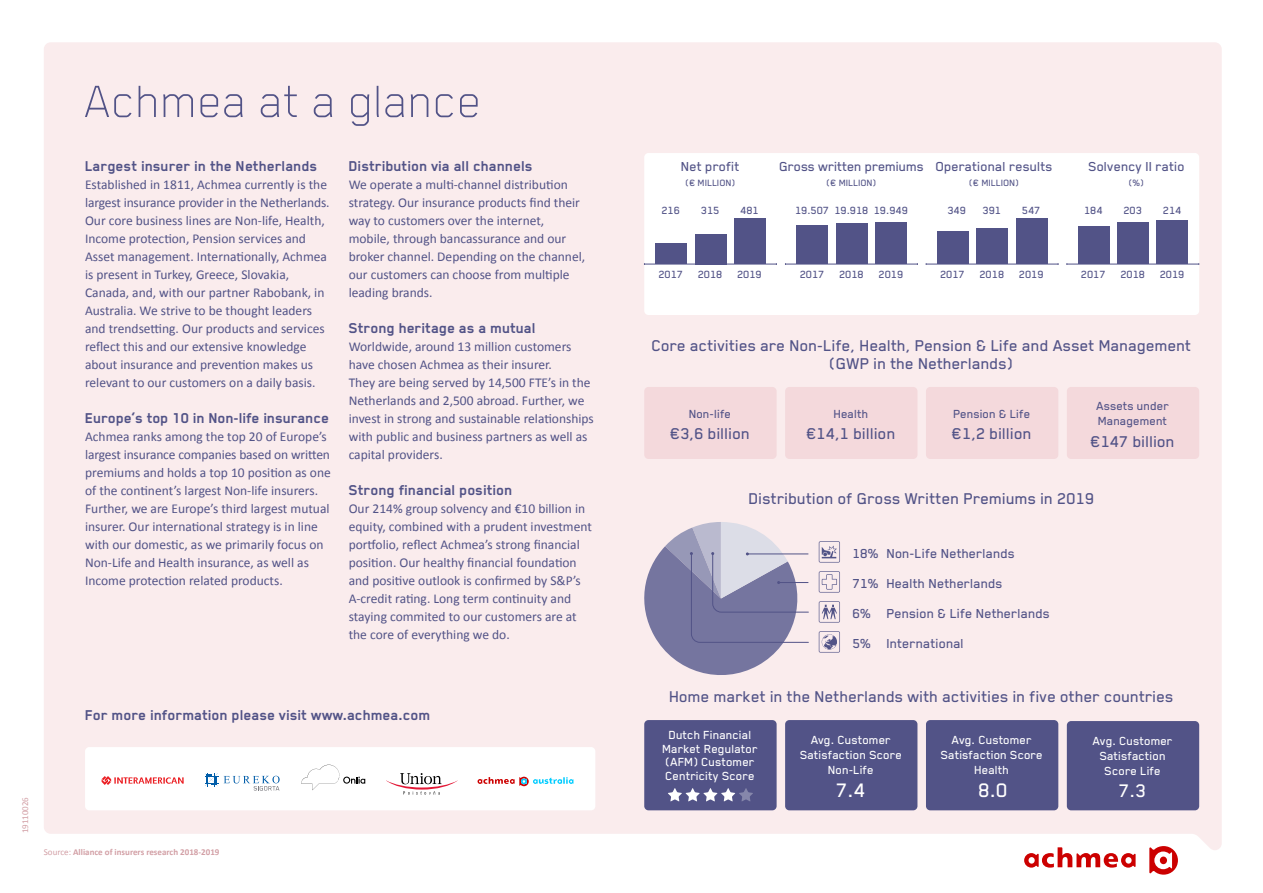
<style>
.page{position:relative;width:1263px;height:893px;background:#fff}
.page>*{position:absolute;margin:0;border:0;box-sizing:border-box;transform-origin:0 0}
.t1{font:100 52.5px "Blender Pro";color:#525387}
.t2{font:500 22.5px "Blender Pro";color:#fff}
.t3{font:500 21px "Blender Pro";color:#fff}
.t4{font:500 18px/18px "Blender Pro";color:#525387;text-align:center}
.t5{font:700 16.5px "Blender Pro";color:#525387}
.t6{font:500 15px/30px "Blender Pro";color:#525387}
.t7{font:13.5px/18px "Calibri";color:#525387}
.t8{font:500 13.5px/15px "Blender Pro";color:#fff;text-align:center}
.t9{font:500 13.5px/15px "Blender Pro";color:#525387}
.t10{font:500 12px "Blender Pro";color:#525387}
.t11{font:500 10.5px "Blender Pro";color:#525387}
.t12{font:700 9px "Calibri";color:#d29fa5}
.t13{font:9px "Calibri";color:#d29fa5}
.s1{font-weight:400}
</style>
<div class="page">
<div style="left:44px;top:42px;width:1178px;height:808px;background:#faeced"></div>
<div style="left:644px;top:153px;width:555px;height:162px;background:#fff;border-radius:4px"></div>
<svg style="left:1024px;top:847px;width:111px;height:21px"></svg>
<svg style="left:1149px;top:846px;width:29px;height:29px"></svg>
<div style="left:1160px;top:856px;width:7px;height:8px;background:#c00;border-radius:50%"></div>
<div style="left:644px;top:387px;width:133px;height:72px;background:#f4d9dc;border-radius:4px"></div>
<div style="left:644px;top:720px;width:133px;height:90px;background:#525387;border-radius:4px"></div>
<div style="left:85px;top:747px;width:510px;height:63px;background:#fff;border-radius:4px"></div>
<div style="left:785px;top:387px;width:132px;height:72px;background:#f4d9dc;border-radius:4px"></div>
<div style="left:785px;top:720px;width:132px;height:90px;background:#525387;border-radius:4px"></div>
<div style="left:926px;top:387px;width:132px;height:72px;background:#f4d9dc;border-radius:4px"></div>
<div style="left:926px;top:720px;width:132px;height:90px;background:#525387;border-radius:4px"></div>
<div style="left:1067px;top:387px;width:132px;height:72px;background:#f4d9dc;border-radius:4px"></div>
<div style="left:1067px;top:721px;width:132px;height:89px;background:#525387;border-radius:4px"></div>
<svg style="left:819px;top:541px;width:21px;height:22px"></svg>
<svg style="left:819px;top:571px;width:21px;height:22px"></svg>
<svg style="left:819px;top:601px;width:21px;height:22px"></svg>
<svg style="left:819px;top:631px;width:21px;height:22px"></svg>
<svg style="left:668px;top:788px;width:85px;height:13px"></svg>
<svg style="left:102px;top:776px;width:82px;height:9px"></svg>
<svg style="left:205px;top:773px;width:13px;height:13px"></svg>
<svg style="left:224px;top:776px;width:56px;height:15px"></svg>
<svg style="left:301px;top:765px;width:64px;height:25px"></svg>
<svg style="left:386px;top:773px;width:72px;height:22px"></svg>
<svg style="left:477px;top:777px;width:96px;height:9px"></svg>
<svg style="left:638px;top:522px;width:171px;height:164px"></svg>
<div style="left:734px;top:218px;width:32px;height:46px;background:#525387"></div>
<div style="left:695px;top:234px;width:31px;height:30px;background:#525387"></div>
<div style="left:655px;top:244px;width:32px;height:20px;background:#525387"></div>
<div style="left:875px;top:222px;width:32px;height:42px;background:#525387"></div>
<div style="left:836px;top:223px;width:31px;height:41px;background:#525387"></div>
<div style="left:796px;top:225px;width:32px;height:39px;background:#525387"></div>
<div style="left:1016px;top:218px;width:31px;height:46px;background:#525387"></div>
<div style="left:976px;top:229px;width:32px;height:35px;background:#525387"></div>
<div style="left:937px;top:231px;width:31px;height:33px;background:#525387"></div>
<div style="left:1156px;top:220px;width:32px;height:44px;background:#525387"></div>
<div style="left:1117px;top:222px;width:32px;height:42px;background:#525387"></div>
<div style="left:1078px;top:227px;width:31px;height:37px;background:#525387"></div>
<hr style="left:644px;top:264px;width:132px;height:1px;background:#525387">
<hr style="left:785px;top:264px;width:132px;height:1px;background:#525387">
<hr style="left:926px;top:264px;width:132px;height:1px;background:#525387">
<hr style="left:1067px;top:264px;width:132px;height:1px;background:#525387">
<h1 class="t1" style="left:85px;top:73px;width:399px">Achmea at a glance</h1>
<p class="t5" style="left:85px;top:157px;width:234px">Largest insurer in the Netherlands</p>
<p class="t7" style="left:85px;top:175px;width:246px">Established in 1811, Achmea currently is the largest insurance provider in the Netherlands.<br>Our core business lines are Non-life, Health, Income protection, Pension services and Asset management. Internationally, Achmea is present in Turkey, Greece, Slovakia, Canada, and, with our partner Rabobank, in Australia. We strive to be thought leaders and trendsetting. Our products and services reflect this and our extensive knowledge about insurance and prevention makes us relevant to our customers on a daily basis.</p>
<p class="t5" style="left:85px;top:409px;width:246px">Europe’s top 10 in Non-life insurance</p>
<p class="t7" style="left:85px;top:427px;width:247px">Achmea ranks among the top 20 of Europe’s largest insurance companies based on written premiums and holds a top 10 position as one of the continent’s largest Non-life insurers.<br>Further, we are Europe’s third largest mutual insurer. Our international strategy is in line with our domestic, as we primarily focus on Non-Life and Health insurance, as well as Income protection related products.</p>
<p class="t5" style="left:349px;top:157px;width:186px">Distribution via all channels</p>
<p class="t7" style="left:349px;top:175px;width:238px">We operate a multi-channel distribution strategy. Our insurance products find their way to customers over the internet, mobile, through bancassurance and our broker channel. Depending on the channel, our customers can choose from multiple leading brands.</p>
<p class="t5" style="left:349px;top:319px;width:189px">Strong heritage as a mutual</p>
<p class="t7" style="left:349px;top:337px;width:247px">Worldwide, around 13 million customers have chosen Achmea as their insurer.<br>They are being served by 14,500 FTE’s in the Netherlands and 2,500 abroad. Further, we invest in strong and sustainable relationships with public and business partners as well as capital providers.</p>
<p class="t5" style="left:349px;top:481px;width:165px">Strong financial position</p>
<p class="t7" style="left:349px;top:499px;width:245px">Our 214% group solvency and €10 billion in equity, combined with a prudent investment portfolio, reflect Achmea’s strong financial position. Our healthy financial foundation and positive outlook is confirmed by S&amp;P’s A-credit rating. Long term continuity and staying commited to our customers are at the core of everything we do.</p>
<p class="t5" style="left:85px;top:706px;width:347px">For more information please visit www.achmea.com</p>
<p class="t13" style="left:19px;top:833px;width:38px;rotate:-90deg">19110026</p>
<p class="t12" style="left:44px;top:846px;width:177px"><span class="s1">Source:</span> Alliance of insurers research 2018-2019</p>
<p class="t6" style="left:681px;top:151px;width:60px">Net profit</p>
<p class="t11" style="left:686px;top:177px;width:51px">(€ MILLION)</p>
<p class="t6" style="left:779px;top:151px;width:146px">Gross written premiums</p>
<p class="t11" style="left:827px;top:177px;width:51px">(€ MILLION)</p>
<p class="t6" style="left:936px;top:151px;width:119px">Operational results</p>
<p class="t11" style="left:969px;top:177px;width:51px">(€ MILLION)</p>
<p class="t6" style="left:1088px;top:151px;width:98px">Solvency II ratio</p>
<p class="t11" style="left:1129px;top:177px;width:16px">(%)</p>
<p class="t10" style="left:662px;top:204px;width:20px">216</p>
<p class="t10" style="left:795px;top:204px;width:114px">19.507 19.918 19.949</p>
<p class="t10" style="left:948px;top:204px;width:20px">349</p>
<p class="t10" style="left:1084px;top:204px;width:20px">184</p>
<p class="t10" style="left:701px;top:204px;width:20px">315</p>
<p class="t10" style="left:983px;top:204px;width:20px">391</p>
<p class="t10" style="left:1124px;top:204px;width:20px">203</p>
<p class="t10" style="left:740px;top:204px;width:20px">481</p>
<p class="t10" style="left:1022px;top:204px;width:20px">547</p>
<p class="t10" style="left:1163px;top:204px;width:20px">214</p>
<p class="t10" style="left:659px;top:268px;width:26px">2017</p>
<p class="t10" style="left:800px;top:268px;width:26px">2017</p>
<p class="t10" style="left:698px;top:268px;width:26px">2018</p>
<p class="t10" style="left:839px;top:268px;width:26px">2018</p>
<p class="t10" style="left:737px;top:268px;width:26px">2019</p>
<p class="t10" style="left:879px;top:268px;width:26px">2019</p>
<p class="t10" style="left:940px;top:268px;width:105px">2017 2018 2019</p>
<p class="t10" style="left:1081px;top:268px;width:105px">2017 2018 2019</p>
<h3 class="t4" style="left:652px;top:336px;width:542px">Core activities are Non-Life, Health, Pension &amp; Life and Asset Management (GWP in the Netherlands)</h3>
<p class="t9" style="left:689px;top:406px;width:44px">Non-life</p>
<h3 class="t4" style="left:670px;top:424px;width:82px">€3,6 billion</h3>
<p class="t9" style="left:834px;top:406px;width:36px">Health</p>
<h3 class="t4" style="left:806px;top:424px;width:91px">€14,1 billion</h3>
<p class="t9" style="left:953px;top:406px;width:79px">Pension &amp; Life</p>
<h3 class="t4" style="left:952px;top:424px;width:82px">€1,2 billion</h3>
<p class="t9" style="left:1096px;top:398px;width:74px">Assets under<br>Management</p>
<h3 class="t4" style="left:1090px;top:432px;width:86px">€147 billion</h3>
<h3 class="t4" style="left:749px;top:489px;width:347px">Distribution of Gross Written Premiums in 2019</h3>
<p class="t6" style="left:853px;top:538px;width:199px">18% Non-Life Netherlands<br>71% Health Netherlands<br>6% Pension &amp; Life Netherlands<br>5% International</p>
<h3 class="t4" style="left:669px;top:687px;width:506px">Home market in the Netherlands with activities in five other countries</h3>
<p class="t8" style="left:662px;top:728px;width:97px;line-height:13.5px">Dutch Financial<br>Market Regulator (AFM) Customer<br>Centricity Score</p>
<p class="t8" style="left:800px;top:732px;width:104px">Avg. Customer<br>Satisfaction Score<br>Non-Life</p>
<h2 class="t2" style="left:836px;top:778px;width:31px">7.4</h2>
<p class="t8" style="left:941px;top:732px;width:104px">Avg. Customer<br>Satisfaction Score<br>Health</p>
<h2 class="t2" style="left:979px;top:778px;width:31px">8.0</h2>
<p class="t8" style="left:1093px;top:733px;width:82px">Avg. Customer<br>Satisfaction<br>Score Life</p>
<h3 class="t3" style="left:1119px;top:780px;width:29px">7.3</h3>
</div>
